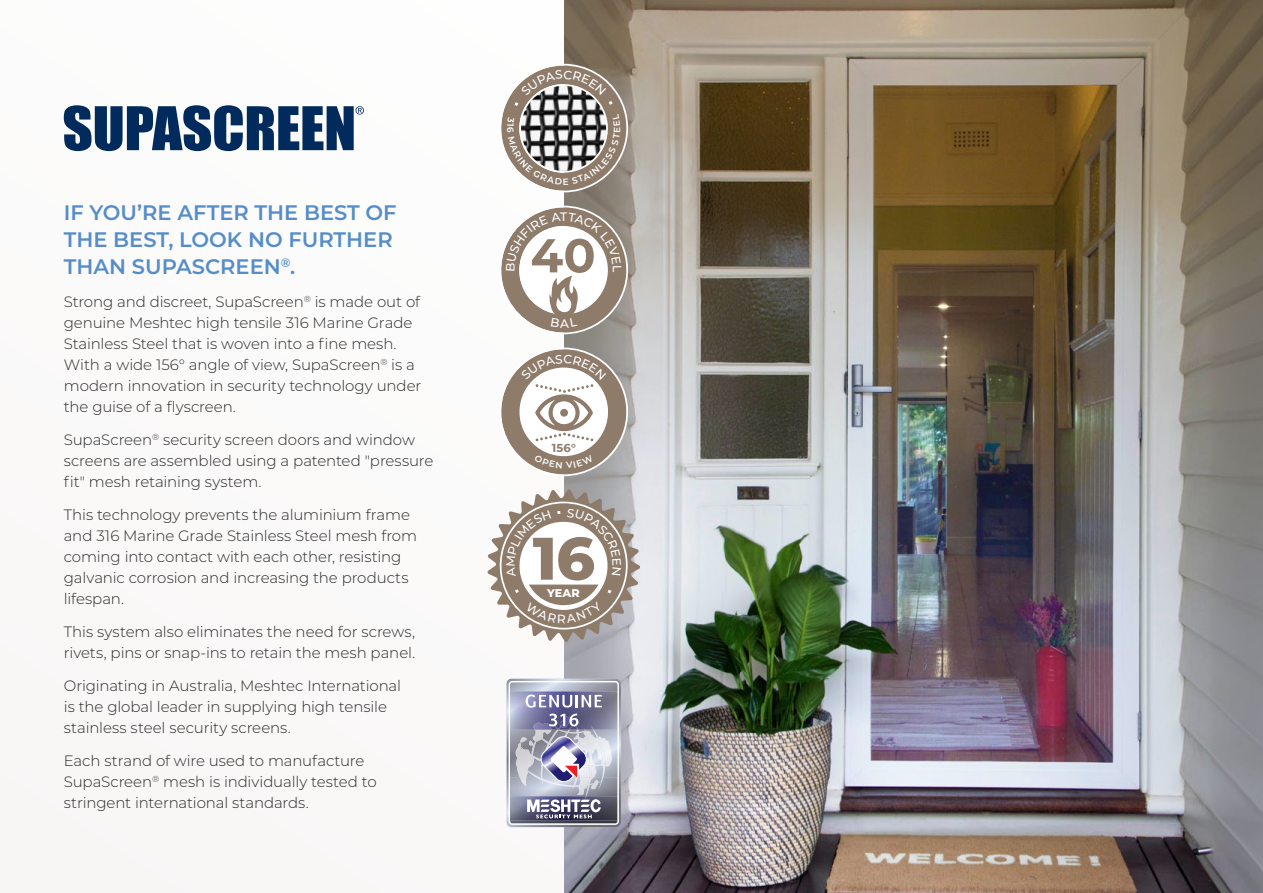
<style>
.page{position:relative;width:1263px;height:893px;background:#fff}
.page>*{position:absolute;margin:0;border:0;box-sizing:border-box;transform-origin:0 0}
.t1{font:800 59.85px "Montserrat";color:#8e7b6a}
.t2{font:600 21px/27px "Montserrat";color:#558dca}
.t3{font:300 15px/21px "Montserrat";letter-spacing:-.005em;color:#292829}
.t4{font:700 11.55px "Montserrat";color:#8e7b6a}
.t5{font:800 11.25px "Montserrat";color:#fff}
</style>
<div class="page">
<div style="left:0;top:0;width:606px;height:893px;background:#f8f6f5"></div>
<img style="left:565px;top:0;width:698px;height:893px">
<svg style="left:64px;top:105px;width:300px;height:46px"></svg>
<svg style="left:507px;top:679px;width:114px;height:148px;background:#a2a2b6"></svg>
<svg style="left:501px;top:348px;width:127px;height:128px"></svg>
<svg style="left:488px;top:489px;width:152px;height:153px"></svg>
<svg style="left:501px;top:64px;width:127px;height:128px"></svg>
<svg style="left:501px;top:206px;width:127px;height:128px"></svg>
<h2 class="t2" style="left:64px;top:198px;width:334px">IF YOU’RE AFTER THE BEST OF<br>THE BEST, LOOK NO FURTHER<br>THAN SUPASCREEN<sup>®</sup>.</h2>
<p class="t3" style="left:64px;top:291px;width:359px">Strong and discreet, SupaScreen<sup>®</sup> is made out of genuine Meshtec high tensile 316 Marine Grade Stainless Steel that is woven into a fine mesh.<br>With a wide 156° angle of view, SupaScreen<sup>®</sup> is a modern innovation in security technology under the guise of a flyscreen.</p>
<p class="t3" style="left:64px;top:429px;width:371px">SupaScreen<sup>®</sup> security screen doors and window screens are assembled using a patented "pressure fit" mesh retaining system.</p>
<p class="t3" style="left:64px;top:504px;width:355px">This technology prevents the aluminium frame and 316 Marine Grade Stainless Steel mesh from coming into contact with each other, resisting galvanic corrosion and increasing the products lifespan.</p>
<p class="t3" style="left:64px;top:621px;width:353px">This system also eliminates the need for screws, rivets, pins or snap-ins to retain the mesh panel.</p>
<p class="t3" style="left:64px;top:675px;width:339px">Originating in Australia, Meshtec International is the global leader in supplying high tensile stainless steel security screens.</p>
<p class="t3" style="left:64px;top:750px;width:314px">Each strand of wire used to manufacture<br>SupaScreen<sup>®</sup> mesh is individually tested to stringent international standards.</p>
<p class="t4" style="left:552px;top:439px;width:26px">156°</p>
<h1 class="t1" style="left:533px;top:515px;width:64px">16</h1>
<p class="t5" style="left:547px;top:585px;width:34px">YEAR</p>
</div>
